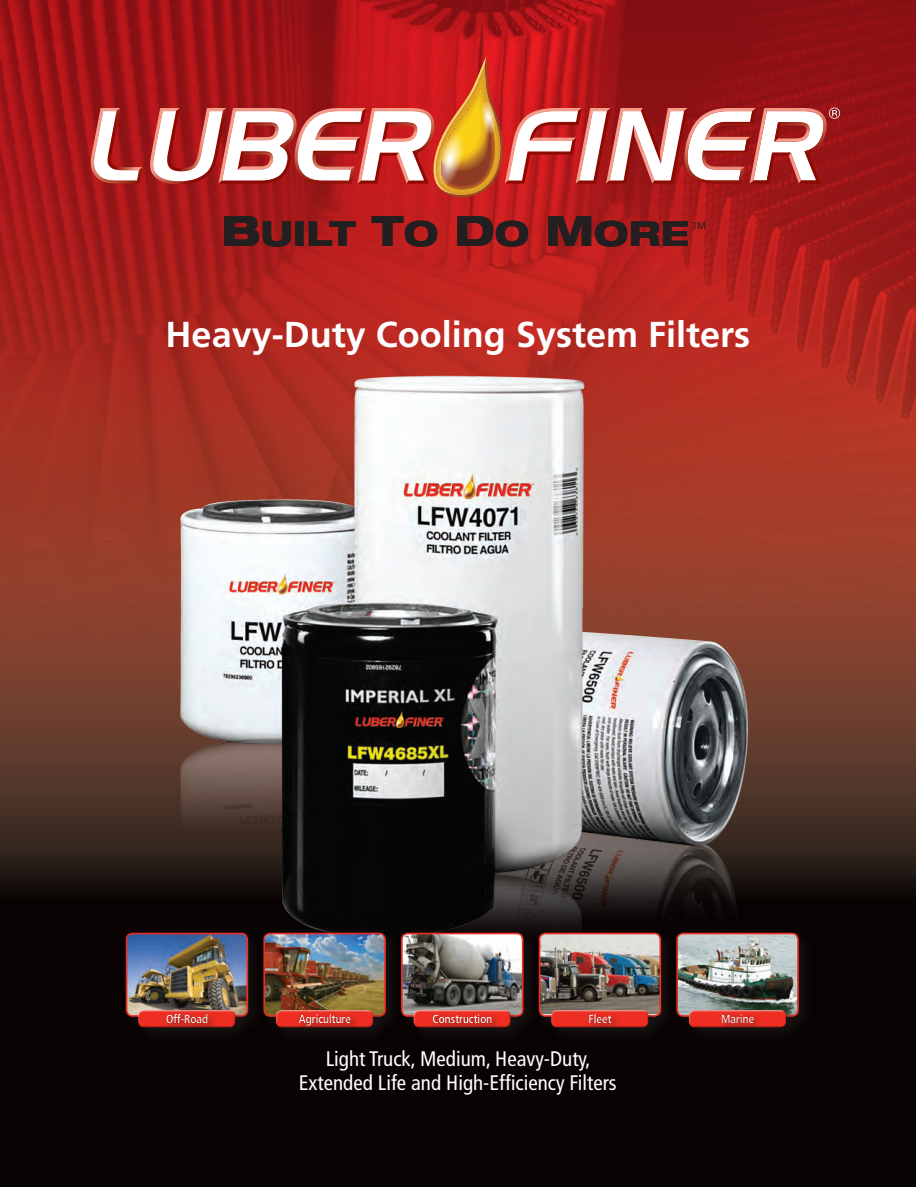
<style>
.page{position:relative;width:916px;height:1187px;background:#fff}
.page>*{position:absolute;margin:0;border:0;box-sizing:border-box;transform-origin:0 0}
.t1{font:700 36px "Frutiger";color:#fff}
.t2{font:800 expanded 34.5px "Helvetica Neue";color:#231f20}
.t3{font:condensed 21px/24px "Frutiger";color:#fff;text-align:center}
.t4{font:700 condensed 12px "Frutiger";letter-spacing:-.03em;color:#fff}
.t5{font:9.45px "Helvetica Neue";color:#231f20}
.s1{font-size:41.7px}
</style>
<div class="page">
<svg style="left:0;top:853px;width:915px;height:333px;background:#0a0403"></svg>
<img style="left:0;top:0;width:915px;height:853px">
<svg style="left:91px;top:108px;width:52px;height:76px"></svg>
<svg style="left:150px;top:56px;width:689px;height:141px"></svg>
<img style="left:159px;top:360px;width:609px;height:747px">
<div style="left:122px;top:929px;width:142px;height:103px;background:#231f20;opacity:.5"></div>
<img style="left:126px;top:933px;width:121px;height:83px">
<div style="left:126px;top:932px;width:122px;height:84px;border:2px solid #ee2e22;border-radius:6px"></div>
<div style="left:135px;top:1006px;width:117px;height:38px;background:#231f20;opacity:.5"></div>
<div style="left:138px;top:1007px;width:99px;height:18px;background:#fff;opacity:.75"></div>
<div style="left:138px;top:1011px;width:100px;height:17px;background:#231f20;opacity:.75"></div>
<div style="left:163px;top:1010px;width:54px;height:21px;background:#231f20;opacity:.5"></div>
<div style="left:163px;top:1012px;width:48px;height:14px;background:#fff;opacity:.75"></div>
<div style="left:163px;top:1010px;width:48px;height:14px;background:#231f20;opacity:.75"></div>
<div style="left:260px;top:929px;width:141px;height:103px;background:#090605"></div>
<img style="left:264px;top:935px;width:119px;height:81px">
<div style="left:263px;top:932px;width:123px;height:84px;border:2px solid #ee2e22;border-radius:6px"></div>
<div style="left:273px;top:1006px;width:116px;height:38px;background:#231f20;opacity:.5"></div>
<div style="left:275px;top:1007px;width:99px;height:18px;background:#fff;opacity:.75"></div>
<div style="left:275px;top:1011px;width:100px;height:17px;background:#231f20;opacity:.75"></div>
<div style="left:296px;top:1011px;width:63px;height:23px;background:#231f20;opacity:.5"></div>
<div style="left:295px;top:1010px;width:58px;height:16px;background:#231f20;opacity:.75"></div>
<div style="left:398px;top:929px;width:141px;height:103px;background:#0d0808"></div>
<img style="left:402px;top:935px;width:118px;height:81px">
<div style="left:401px;top:932px;width:122px;height:84px;border:2px solid #ee2e22;border-radius:6px"></div>
<div style="left:410px;top:1006px;width:117px;height:38px;background:#231f20;opacity:.5"></div>
<div style="left:413px;top:1007px;width:99px;height:18px;background:#fff;opacity:.75"></div>
<div style="left:413px;top:1011px;width:100px;height:17px;background:#231f20;opacity:.75"></div>
<div style="left:430px;top:1011px;width:70px;height:20px;background:#231f20;opacity:.5"></div>
<div style="left:429px;top:1013px;width:66px;height:13px;background:#fff;opacity:.75"></div>
<div style="left:429px;top:1010px;width:66px;height:12px;background:#231f20;opacity:.75"></div>
<div style="left:535px;top:929px;width:142px;height:103px;background:#0b0605"></div>
<img style="left:541px;top:935px;width:117px;height:78px">
<div style="left:538px;top:932px;width:123px;height:84px;border:2px solid #ee2e22;border-radius:6px"></div>
<div style="left:548px;top:1006px;width:116px;height:38px;background:#231f20;opacity:.5"></div>
<div style="left:550px;top:1007px;width:99px;height:18px;background:#fff;opacity:.75"></div>
<div style="left:550px;top:1011px;width:100px;height:17px;background:#231f20;opacity:.75"></div>
<div style="left:586px;top:1011px;width:34px;height:20px;background:#231f20;opacity:.5"></div>
<div style="left:585px;top:1012px;width:29px;height:14px;background:#fff;opacity:.75"></div>
<div style="left:585px;top:1010px;width:29px;height:13px;background:#231f20;opacity:.75"></div>
<div style="left:673px;top:929px;width:141px;height:103px;background:#0a0504"></div>
<img style="left:677px;top:935px;width:118px;height:81px">
<div style="left:676px;top:932px;width:122px;height:84px;border:2px solid #ee2e22;border-radius:6px"></div>
<div style="left:685px;top:1006px;width:117px;height:38px;background:#231f20;opacity:.5"></div>
<div style="left:688px;top:1007px;width:99px;height:18px;background:#fff;opacity:.75"></div>
<div style="left:688px;top:1011px;width:100px;height:17px;background:#231f20;opacity:.75"></div>
<div style="left:718px;top:1011px;width:45px;height:20px;background:#231f20;opacity:.5"></div>
<div style="left:718px;top:1013px;width:39px;height:13px;background:#fff;opacity:.75"></div>
<div style="left:718px;top:1010px;width:39px;height:14px;background:#231f20;opacity:.75"></div>
<h2 class="t2" style="left:221px;top:212px;width:469px"><span class="s1">B</span>UILT <span class="s1">T</span>O <span class="s1">D</span>O <span class="s1">M</span>ORE</h2>
<p class="t5" style="left:691px;top:219px;width:15px">TM</p>
<h1 class="t1" style="left:166px;top:313px;width:586px">Heavy-Duty Cooling System Filters</h1>
<p class="t4" style="left:166px;top:1011px;width:44px">Off-Road</p>
<p class="t4" style="left:298px;top:1011px;width:54px">Agriculture</p>
<p class="t4" style="left:432px;top:1011px;width:62px">Construction</p>
<p class="t4" style="left:588px;top:1011px;width:25px">Fleet</p>
<p class="t4" style="left:720px;top:1011px;width:35px">Marine</p>
<p class="t3" style="left:299px;top:1046px;width:319px">Light Truck, Medium, Heavy-Duty,<br>Extended Life and High-Efficiency Filters</p>
</div>
